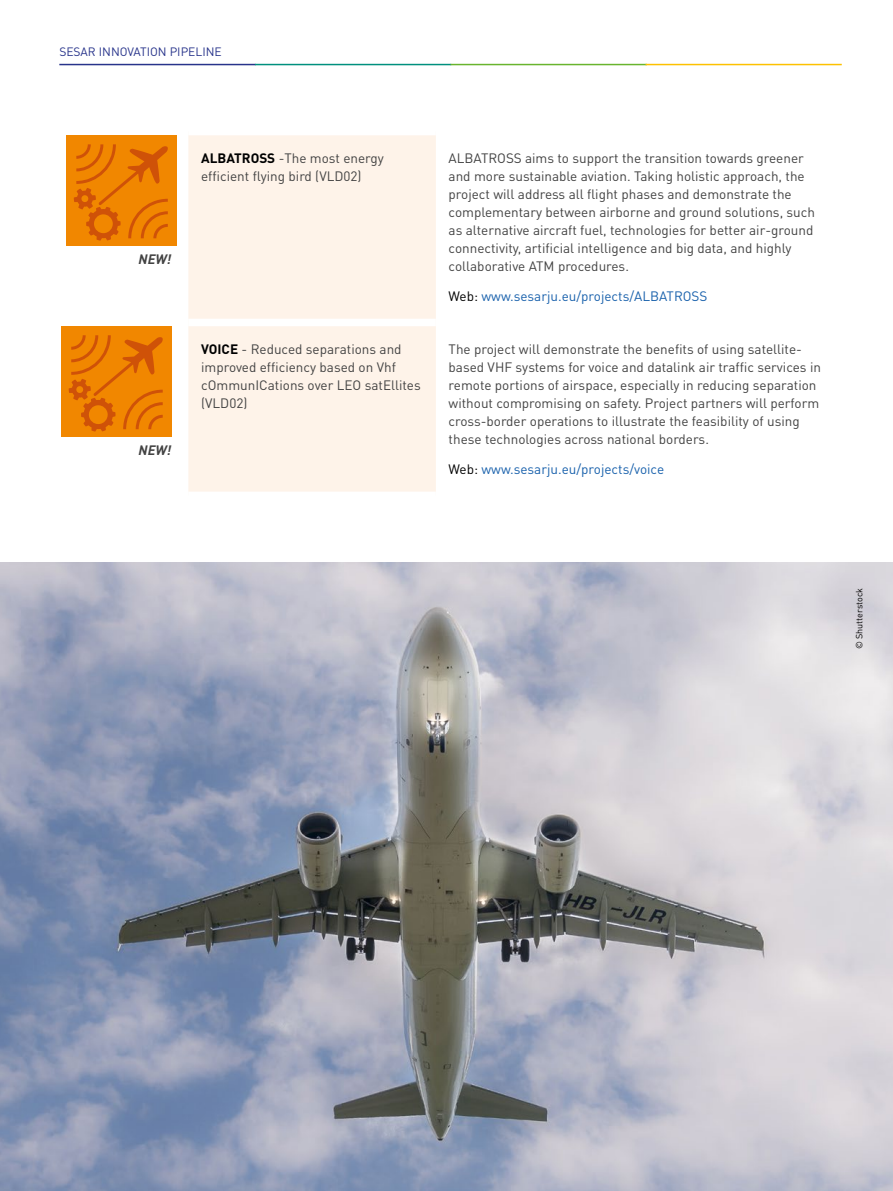
<style>
.page{position:relative;width:893px;height:1191px;background:#fff}
.page>*{position:absolute;margin:0;border:0;box-sizing:border-box;transform-origin:0 0}
.body_of_projects{font:13.5px/18px "DIN Pro";color:#424242}
.body_of_projects-2{font:13.5px "DIN Pro";color:#1961ac}
.body_of_projects-3{font:italic 700 13.5px "DIN Pro";color:#424242}
.t1{font:12px "DIN Pro";color:#28348b}
.t2{font:9px "DIN Pro";color:#000}
.s1{font-weight:700;color:#000}
.s2{color:#000}
</style>
<div class="page">
<hr style="left:59px;top:64px;width:197px;height:1px;background:#28348b">
<hr style="left:255px;top:64px;width:196px;height:1px;background:#00907e">
<hr style="left:451px;top:64px;width:196px;height:1px;background:#69b42e">
<hr style="left:645px;top:64px;width:197px;height:1px;background:#fdc100">
<div style="left:188px;top:135px;width:248px;height:356px;background:#fef3e9"></div>
<div style="left:188px;top:319px;width:248px;height:7px;background:#fff"></div>
<div style="left:66px;top:135px;width:110px;height:111px;background:#f18700"></div>
<svg style="left:74px;top:144px;width:94px;height:97px"></svg>
<div style="left:61px;top:326px;width:110px;height:111px;background:#f18700"></div>
<svg style="left:69px;top:335px;width:94px;height:96px"></svg>
<img style="left:0;top:563px;width:893px;height:628px">
<p class="t1" style="left:59px;top:43px;width:164px">SESAR INNOVATION PIPELINE</p>
<p class="body_of_projects-3" style="left:139px;top:250px;width:34px">NEW!</p>
<p class="body_of_projects-3" style="left:139px;top:441px;width:34px">NEW!</p>
<p class="body_of_projects" style="left:201px;top:149px;width:184px"><span class="s1">ALBATROSS</span> -The most energy efficient flying bird (VLD02)</p>
<p class="body_of_projects" style="left:449px;top:149px;width:368px">ALBATROSS aims to support the transition towards greener and more sustainable aviation. Taking holistic approach, the project will address all flight phases and demonstrate the complementary between airborne and ground solutions, such as alternative aircraft fuel, technologies for better air-ground connectivity, artificial intelligence and big data, and highly collaborative ATM procedures.</p>
<p class="body_of_projects-2" style="left:449px;top:287px;width:260px"><span class="s2">Web:</span> www.sesarju.eu/projects/ALBATROSS</p>
<p class="body_of_projects" style="left:201px;top:340px;width:221px"><span class="s1">VOICE</span> - Reduced separations and improved efficiency based on Vhf cOmmunICations over LEO satEllites (VLD02)</p>
<p class="body_of_projects" style="left:449px;top:340px;width:374px">The project will demonstrate the benefits of using satellite&shy;based VHF systems for voice and datalink air traffic services in remote portions of airspace, especially in reducing separation without compromising on safety. Project partners will perform cross-border operations to illustrate the feasibility of using these technologies across national borders.</p>
<p class="body_of_projects-2" style="left:449px;top:460px;width:217px"><span class="s2">Web:</span> www.sesarju.eu/projects/voice</p>
<p class="t2" style="left:853px;top:649px;width:63px;rotate:-90deg">© Shutterstock</p>
</div>
